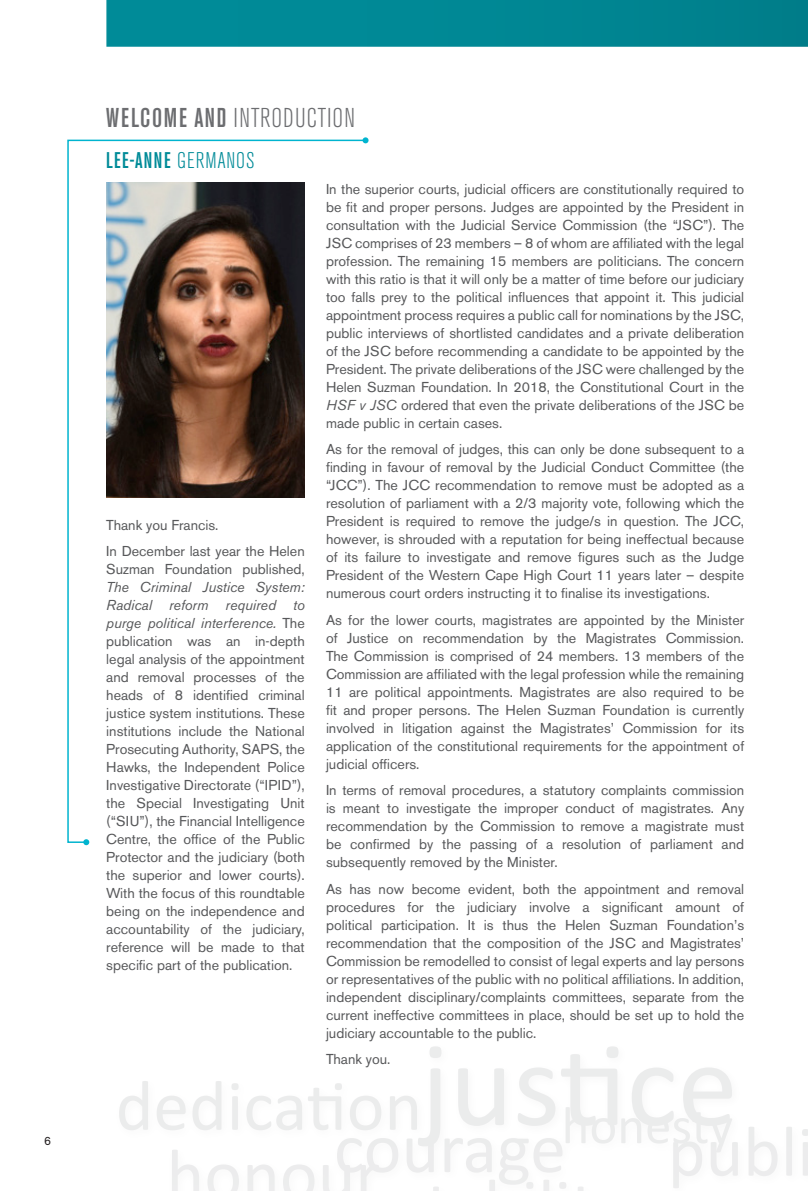
<style>
.page{position:relative;width:808px;height:1191px;background:#fff}
.page>*{position:absolute;margin:0;border:0;box-sizing:border-box;transform-origin:0 0}
.t1{font:300 condensed 27px "Akzidenz Grotesk BE";letter-spacing:.04em;color:#6c6d70}
.t2{font:500 condensed 22.5px "Akzidenz Grotesk BE";letter-spacing:.07em;color:#008b98}
.t3{font:14.25px/18px "Akzidenz Grotesk BE";color:#57585a;text-align:justify}
.t4{font:12px "Akzidenz Grotesk BE";color:#231f20}
.s1{font-weight:500}
.s2{font-weight:300}
.s3{font-style:italic}
</style>
<div class="page">
<svg style="left:106px;top:0;width:702px;height:47px;background:#018794"></svg>
<svg style="left:119px;top:1046px;width:689px;height:145px"></svg>
<svg style="left:67px;top:139px;width:300px;height:704px"></svg>
<svg style="left:363px;top:137px;width:6px;height:6px"></svg>
<svg style="left:83px;top:839px;width:6px;height:6px"></svg>
<img style="left:106px;top:183px;width:199px;height:314px">
<p class="t4" style="left:44px;top:1133px;width:8px">6</p>
<p class="t1" style="left:106px;top:103px;width:250px"><span class="s1">WELCOME AND</span> INTRODUCTION</p>
<p class="t2" style="left:106px;top:148px;width:150px">LEE-ANNE <span class="s2">GERMANOS</span></p>
<p class="t3" style="left:106px;top:515px;width:114px">Thank you Francis.</p>
<p class="t3" style="left:106px;top:542px;width:200px">In December last year the Helen Suzman Foundation published, <span class="s3">The Criminal Justice System:<br>Radical reform required to purge political interference.</span> The publication was an in-depth legal analysis of the appointment and removal processes of the heads of 8 identified criminal justice system institutions. These institutions include the National Prosecuting Authority, SAPS, the Hawks, the Independent Police Investigative Directorate (“IPID”), the Special Investigating Unit (“SIU”), the Financial Intelligence Centre, the office of the Public Protector and the judiciary (both the superior and lower courts).<br>With the focus of this roundtable being on the independence and accountability of the judiciary, reference will be made to that specific part of the publication.</p>
<p class="t3" style="left:326px;top:180px;width:420px">In the superior courts, judicial officers are constitutionally required to be fit and proper persons. Judges are appointed by the President in consultation with the Judicial Service Commission (the “JSC”). The JSC comprises of 23 members – 8 of whom are affiliated with the legal profession. The remaining 15 members are politicians. The concern with this ratio is that it will only be a matter of time before our judiciary too falls prey to the political influences that appoint it. This judicial appointment process requires a public call for nominations by the JSC, public interviews of shortlisted candidates and a private deliberation of the JSC before recommending a candidate to be appointed by the President. The private deliberations of the JSC were challenged by the Helen Suzman Foundation. In 2018, the Constitutional Court in the <span class="s3">HSF v JSC</span> ordered that even the private deliberations of the JSC be made public in certain cases.</p>
<p class="t3" style="left:326px;top:440px;width:420px">As for the removal of judges, this can only be done subsequent to a finding in favour of removal by the Judicial Conduct Committee (the “JCC”). The JCC recommendation to remove must be adopted as a resolution of parliament with a 2/3 majority vote, following which the President is required to remove the judge/s in question. The JCC, however, is shrouded with a reputation for being ineffectual because of its failure to investigate and remove figures such as the Judge President of the Western Cape High Court 11 years later – despite numerous court orders instructing it to finalise its investigations.</p>
<p class="t3" style="left:326px;top:611px;width:420px">As for the lower courts, magistrates are appointed by the Minister of Justice on recommendation by the Magistrates Commission.<br>The Commission is comprised of 24 members. 13 members of the Commission are affiliated with the legal profession while the remaining 11 are political appointments. Magistrates are also required to be fit and proper persons. The Helen Suzman Foundation is currently involved in litigation against the Magistrates’ Commission for its application of the constitutional requirements for the appointment of judicial officers.</p>
<p class="t3" style="left:326px;top:781px;width:420px">In terms of removal procedures, a statutory complaints commission is meant to investigate the improper conduct of magistrates. Any recommendation by the Commission to remove a magistrate must be confirmed by the passing of a resolution of parliament and subsequently removed by the Minister.</p>
<p class="t3" style="left:326px;top:880px;width:420px">As has now become evident, both the appointment and removal procedures for the judiciary involve a significant amount of political participation. It is thus the Helen Suzman Foundation’s recommendation that the composition of the JSC and Magistrates’ Commission be remodelled to consist of legal experts and lay persons or representatives of the public with no political affiliations. In addition, independent disciplinary/complaints committees, separate from the current ineffective committees in place, should be set up to hold the judiciary accountable to the public.</p>
<p class="t3" style="left:326px;top:1050px;width:66px">Thank you.</p>
</div>
